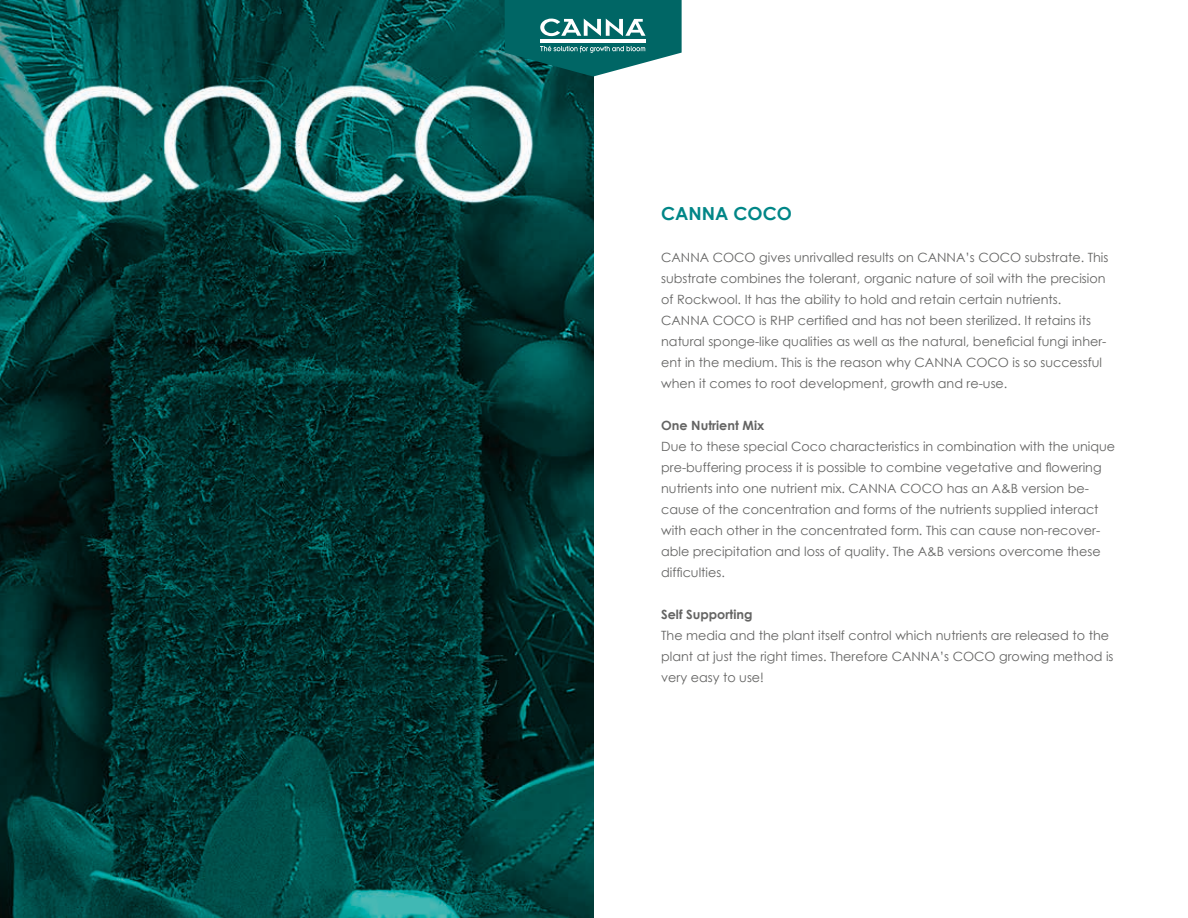
<style>
.page{position:relative;width:1188px;height:918px;background:#fff}
.page>*{position:absolute;margin:0;border:0;box-sizing:border-box;transform-origin:0 0}
.t1{font:700 18px "Century Gothic";color:#008687}
.t2{font:12.75px/21px "Century Gothic";color:#646463}
.t3{font:700 12.75px "Century Gothic";color:#646463}
</style>
<div class="page">
<img style="left:0;top:0;width:593px;height:918px">
<svg style="left:505px;top:0;width:177px;height:77px"></svg>
<h1 class="t1" style="left:661px;top:200px;width:132px">CANNA COCO</h1>
<p class="t2" style="left:661px;top:247px;width:449px">CANNA COCO gives unrivalled results on CANNA’s COCO substrate. This substrate combines the tolerant, organic nature of soil with the precision of Rockwool. It has the ability to hold and retain certain nutrients.<br>CANNA COCO is RHP certified and has not been sterilized. It retains its natural sponge-like qualities as well as the natural, beneficial fungi inher&shy;ent in the medium. This is the reason why CANNA COCO is so successful when it comes to root development, growth and re-use.</p>
<p class="t3" style="left:661px;top:416px;width:105px">One Nutrient Mix</p>
<p class="t2" style="left:661px;top:436px;width:456px">Due to these special Coco characteristics in combination with the unique pre-buffering process it is possible to combine vegetative and flowering nutrients into one nutrient mix. CANNA COCO has an A&amp;B version be&shy;cause of the concentration and forms of the nutrients supplied interact with each other in the concentrated form. This can cause non-recover&shy;able precipitation and loss of quality. The A&amp;B versions overcome these difficulties.</p>
<p class="t3" style="left:661px;top:605px;width:93px">Self Supporting</p>
<p class="t2" style="left:661px;top:625px;width:454px">The media and the plant itself control which nutrients are released to the plant at just the right times. Therefore CANNA’s COCO growing method is very easy to use!</p>
</div>
